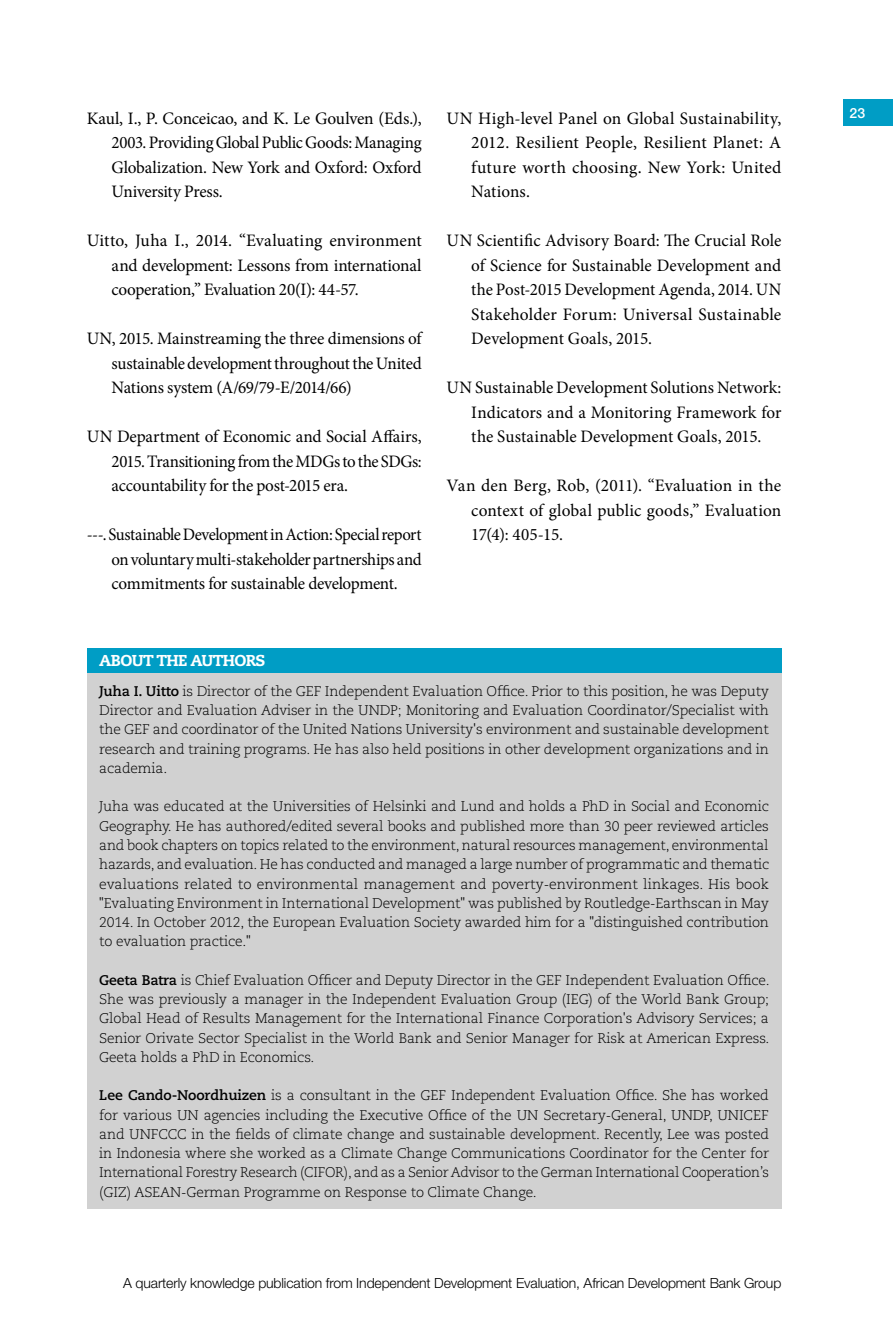
<style>
.page{position:relative;width:893px;height:1340px;background:#fff}
.page>*{position:absolute;margin:0;border:0;box-sizing:border-box;transform-origin:0 0}
.t1{font:17.5px/24.5px "Minion Pro";letter-spacing:-.005em;color:#000;text-align:justify}
.t2{font:17.5px/24.5px "Minion Pro";letter-spacing:-.005em;color:#000;text-align:justify;scale:.96 1}
.t3{font:800 15.75px "Caecilia LT Std";letter-spacing:-.04em;color:#fff}
.t4{font:300 14px/19.2px "Caecilia LT Std";letter-spacing:-.01em;color:#000;text-align:justify}
.t5{font:300 14px "Helvetica Neue LT Std";letter-spacing:-.01em;color:#000}
.t6{font:500 14px "Helvetica Neue LT Std";color:#fff}
.s1{font-weight:700}
</style>
<div class="page">
<div style="left:87px;top:672px;width:694px;height:537px;background:#d1d1d1"></div>
<div style="left:87px;top:648px;width:694px;height:24px;background:#009dc5"></div>
<div style="left:843px;top:99px;width:50px;height:27px;background:#009dc5"></div>
<p class="t1" style="left:112px;top:106px;width:312px;text-indent:-25px">Kaul, I., P. Conceicao, and K. Le Goulven (Eds.), 2003. Providing Global Public Goods: Managing Globalization. New York and Oxford: Oxford University Press.</p>
<p class="t1" style="left:112px;top:228px;width:312px;text-indent:-25px">Uitto, Juha I., 2014. “Evaluating environment and development: Lessons from international cooperation,” Evaluation 20(I): 44-57.</p>
<p class="t1" style="left:112px;top:326px;width:312px;text-indent:-25px">UN, 2015. Mainstreaming the three dimensions of sustainable development throughout the United Nations system (A/69/79-E/2014/66)</p>
<p class="t1" style="left:112px;top:424px;width:312px;text-indent:-25px">UN Department of Economic and Social Affairs, 2015. Transitioning from the MDGs to the SDGs: accountability for the post-2015 era.</p>
<p class="t2" style="left:112px;top:522px;width:324px;text-indent:-25px">---. Sustainable Development in Action: Special report on voluntary multi-stakeholder partnerships and commitments for sustainable development.</p>
<p class="t1" style="left:471px;top:106px;width:312px;text-indent:-25px">UN High-level Panel on Global Sustainability, 2012. Resilient People, Resilient Planet: A future worth choosing. New York: United Nations.</p>
<p class="t1" style="left:471px;top:228px;width:312px;text-indent:-25px">UN Scientific Advisory Board: The Crucial Role of Science for Sustainable Development and the Post‐2015 Development Agenda, 2014. UN Stakeholder Forum: Universal Sustainable Development Goals, 2015.</p>
<p class="t1" style="left:471px;top:375px;width:312px;text-indent:-25px">UN Sustainable Development Solutions Network:<br>Indicators and a Monitoring Framework for the Sustainable Development Goals, 2015.</p>
<p class="t1" style="left:471px;top:473px;width:312px;text-indent:-25px">Van den Berg, Rob, (2011). “Evaluation in the context of global public goods,” Evaluation 17(4): 405-15.</p>
<p class="t3" style="left:99px;top:651px;width:168px">ABOUT THE AUTHORS</p>
<p class="t4" style="left:99px;top:681px;width:671px"><span class="s1">Juha I. Uitto</span> is Director of the GEF Independent Evaluation Office. Prior to this position, he was Deputy Director and Evaluation Adviser in the UNDP; Monitoring and Evaluation Coordinator/Specialist with the GEF and coordinator of the United Nations University's environment and sustainable development research and training programs. He has also held positions in other development organizations and in academia.</p>
<p class="t4" style="left:99px;top:797px;width:672px">Juha was educated at the Universities of Helsinki and Lund and holds a PhD in Social and Economic Geography. He has authored/edited several books and published more than 30 peer reviewed articles and book chapters on topics related to the environment, natural resources management, environmental hazards, and evaluation. He has conducted and managed a large number of programmatic and thematic evaluations related to environmental management and poverty-environment linkages. His book "Evaluating Environment in International Development" was published by Routledge-Earthscan in May 2014. In October 2012, the European Evaluation Society awarded him for a "distinguished contribution to evaluation practice."</p>
<p class="t4" style="left:99px;top:970px;width:672px"><span class="s1">Geeta Batra</span> is Chief Evaluation Officer and Deputy Director in the GEF Independent Evaluation Office.<br>She was previously a manager in the Independent Evaluation Group (IEG) of the World Bank Group; Global Head of Results Management for the International Finance Corporation's Advisory Services; a Senior Orivate Sector Specialist in the World Bank and Senior Manager for Risk at American Express.<br>Geeta holds a PhD in Economics.</p>
<p class="t4" style="left:99px;top:1086px;width:671px"><span class="s1">Lee Cando-Noordhuizen</span> is a consultant in the GEF Independent Evaluation Office. She has worked for various UN agencies including the Executive Office of the UN Secretary-General, UNDP, UNICEF and UNFCCC in the fields of climate change and sustainable development. Recently, Lee was posted in Indonesia where she worked as a Climate Change Communications Coordinator for the Center for International Forestry Research (CIFOR), and as a Senior Advisor to the German International Cooperation’s (GIZ) ASEAN-German Programme on Response to Climate Change.</p>
<p class="t5" style="left:123px;top:1274px;width:660px">A quarterly knowledge publication from Independent Development Evaluation, African Development Bank Group</p>
<p class="t6" style="left:850px;top:104px;width:17px">23</p>
</div>
